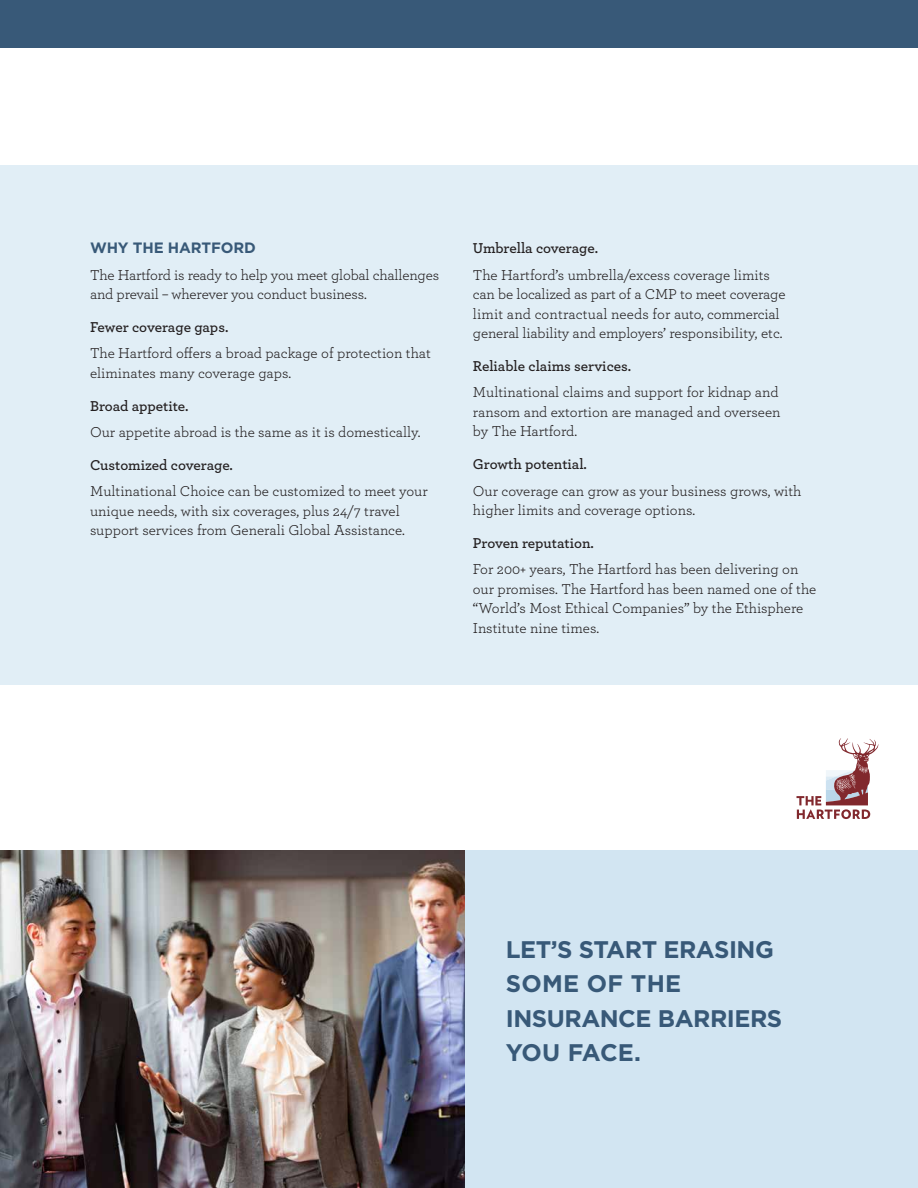
<style>
.page{position:relative;width:918px;height:1188px;background:#fff}
.page>*{position:absolute;margin:0;border:0;box-sizing:border-box;transform-origin:0 0}
.Subhead{font:700 24px/34.5px "Gotham";letter-spacing:-.02em;color:#385978}
.Body{font:15px/19.5px "Archer";color:#231f20}
.SubSubhead{font:600 15px "Archer";color:#231f20}
.Subhead-2{font:700 15px "Gotham";letter-spacing:-.01em;color:#385978}
</style>
<div class="page">
<div style="left:0;top:166px;width:918px;height:519px;background:#deecf5"></div>
<div style="left:408px;top:850px;width:510px;height:338px;background:#cde2f1"></div>
<div style="left:0;top:0;width:918px;height:47px;background:#385978"></div>
<svg style="left:797px;top:738px;width:81px;height:81px"></svg>
<img style="left:1px;top:850px;width:463px;height:338px">
<img style="left:0;top:47px;width:1px;height:1141px">
<p class="Subhead-2" style="left:90px;top:238px;width:167px">WHY THE HARTFORD</p>
<p class="Body" style="left:90px;top:264px;width:351px">The Hartford is ready to help you meet global challenges and prevail – wherever you conduct business.</p>
<p class="SubSubhead" style="left:90px;top:316px;width:140px">Fewer coverage gaps.</p>
<p class="Body" style="left:90px;top:343px;width:342px">The Hartford offers a broad package of protection that eliminates many coverage gaps.</p>
<p class="SubSubhead" style="left:90px;top:395px;width:100px">Broad appetite.</p>
<p class="Body" style="left:90px;top:422px;width:332px">Our appetite abroad is the same as it is domestically.</p>
<p class="SubSubhead" style="left:90px;top:454px;width:144px">Customized coverage.</p>
<p class="Body" style="left:90px;top:481px;width:339px">Multinational Choice can be customized to meet your unique needs, with six coverages, plus 24/7 travel support services from Generali Global Assistance.</p>
<p class="SubSubhead" style="left:473px;top:237px;width:127px">Umbrella coverage.</p>
<p class="Body" style="left:473px;top:264px;width:314px">The Hartford’s umbrella/excess coverage limits can be localized as part of a CMP to meet coverage limit and contractual needs for auto, commercial general liability and employers’ responsibility, etc.</p>
<p class="SubSubhead" style="left:473px;top:355px;width:160px">Reliable claims services.</p>
<p class="Body" style="left:473px;top:382px;width:309px">Multinational claims and support for kidnap and ransom and extortion are managed and overseen by The Hartford.</p>
<p class="SubSubhead" style="left:473px;top:453px;width:116px">Growth potential.</p>
<p class="Body" style="left:473px;top:480px;width:330px">Our coverage can grow as your business grows, with higher limits and coverage options.</p>
<p class="SubSubhead" style="left:473px;top:532px;width:123px">Proven reputation.</p>
<p class="Body" style="left:473px;top:559px;width:345px">For 200+ years, The Hartford has been delivering on our promises. The Hartford has been named one of the “World’s Most Ethical Companies” by the Ethisphere Institute nine times.</p>
<p class="Subhead" style="left:506px;top:932px;width:278px">LET’S START ERASING<br>SOME OF THE<br>INSURANCE BARRIERS<br>YOU FACE.</p>
</div>
